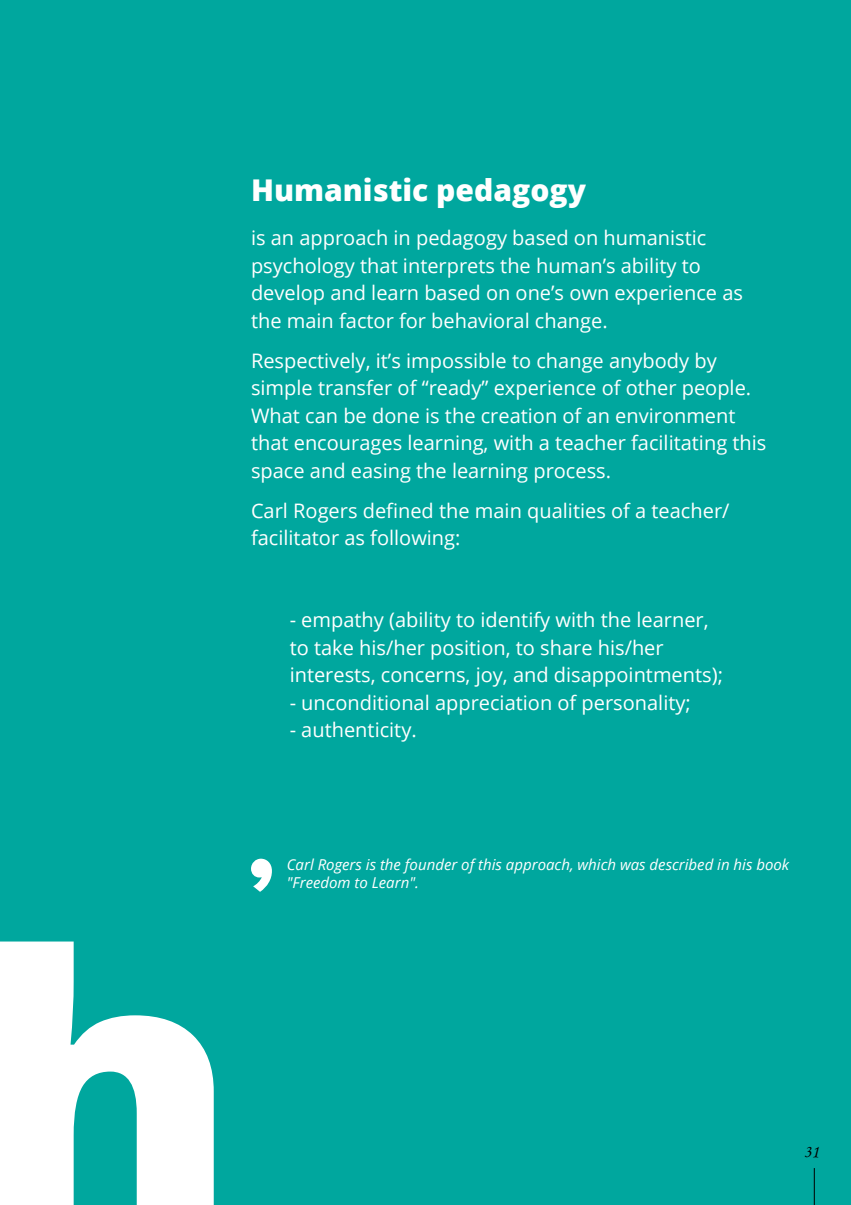
<style>
.page{position:relative;width:851px;height:1205px;background:#fff}
.page>*{position:absolute;margin:0;border:0;box-sizing:border-box;transform-origin:0 0}
.t1{font:800 375px "Open Sans";color:#fff;scale:1.07 1}
.t2{font:800 30px "Open Sans";color:#fff}
.t3{font:20px/27.5px "Open Sans";color:#fff}
.t4{font:17.5px "Monotype Corsiva";color:#000}
.t5{font:italic 15px/18px "Open Sans";color:#fff}
</style>
<div class="page">
<div style="left:0;top:0;width:850px;height:1205px;background:#00a79e"></div>
<svg style="left:251px;top:858px;width:21px;height:34px"></svg>
<hr style="left:813px;top:1168px;width:1px;height:37px;background:#000">
<h2 class="t2" style="left:251px;top:167px;width:336px">Humanistic pedagogy</h2>
<p class="t3" style="left:251px;top:224px;width:493px">is an approach in pedagogy based on humanistic psychology that interprets the human’s ability to develop and learn based on one’s own experience as the main factor for behavioral change.</p>
<p class="t3" style="left:251px;top:346px;width:517px">Respectively, it’s impossible to change anybody by simple transfer of “ready” experience of other people.<br>What can be done is the creation of an environment that encourages learning, with a teacher facilitating this space and easing the learning process.</p>
<p class="t3" style="left:251px;top:496px;width:480px">Carl Rogers defined the main qualities of a teacher/ facilitator as following:</p>
<p class="t3" style="left:289px;top:606px;width:435px">- empathy (ability to identify with the learner, to take his/her position, to share his/her interests, concerns, joy, and disappointments);</p>
<p class="t3" style="left:289px;top:688px;width:402px">- unconditional appreciation of personality;</p>
<p class="t3" style="left:289px;top:716px;width:129px">- authenticity.</p>
<h1 class="t1" style="left:-29px;top:805px;width:253px">h</h1>
<p class="t5" style="left:287px;top:855px;width:504px">Carl Rogers is the founder of this approach, which was described in his book "Freedom to Learn".</p>
<p class="t4" style="left:803px;top:1141px;width:17px">31</p>
</div>
